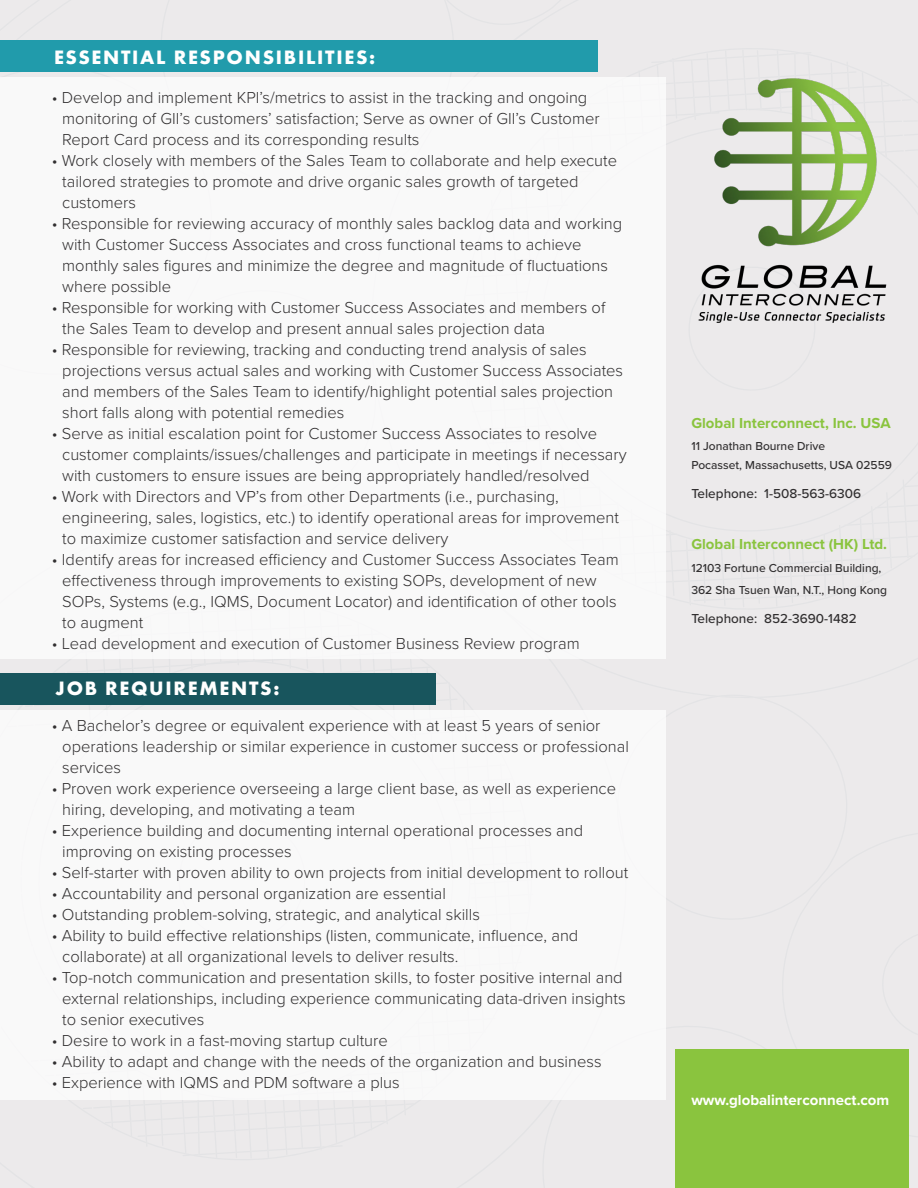
<style>
.page{position:relative;width:918px;height:1188px;background:#fff}
.page>*{position:absolute;margin:0;border:0;box-sizing:border-box;transform-origin:0 0}
.t1{font:700 20.1px "Futura PT";letter-spacing:.085em;color:#fff}
.t2{font:300 16.5px "Proxima Nova";color:#312f30}
.t3{font:700 15px "Proxima Nova";color:#8ac43e}
.t4{font:700 15px "Proxima Nova";color:#fff}
.t5{font:500 13.5px "Proxima Nova";color:#312f30}
.t6{font:500 12px "Proxima Nova";color:#312f30}
</style>
<div class="page">
<div style="left:629px;top:1159px;width:289px;height:29px;background:#eceaeb"></div>
<div style="left:0;top:0;width:918px;height:50px;background:#eceaeb"></div>
<div style="left:7px;top:50px;width:911px;height:1109px;background:#eceaeb"></div>
<div style="left:0;top:659px;width:629px;height:529px;background:#eceaeb"></div>
<div style="left:675px;top:1050px;width:233px;height:138px;background:#8ac43e"></div>
<div style="left:0;top:710px;width:665px;height:389px;background:#fff"></div>
<div style="left:0;top:674px;width:435px;height:31px;background:#18555d"></div>
<img style="left:694px;top:72px;width:206px;height:195px">
<img style="left:693px;top:254px;width:198px;height:73px">
<div style="left:0;top:40px;width:597px;height:32px;background:#219bab"></div>
<div style="left:0;top:78px;width:665px;height:581px;background:#fff"></div>
<p class="t1" style="left:54px;top:44px;width:323px">ESSENTIAL RESPONSIBILITIES:</p>
<p class="t2" style="left:52px;top:85px;width:537px">• Develop and implement KPI’s/metrics to assist in the tracking and ongoing</p>
<p class="t2" style="left:62px;top:106px;width:539px">monitoring of GII’s customers’ satisfaction; Serve as owner of GII’s Customer</p>
<p class="t2" style="left:62px;top:127px;width:359px">Report Card process and its corresponding results</p>
<p class="t2" style="left:52px;top:148px;width:567px">• Work closely with members of the Sales Team to collaborate and help execute</p>
<p class="t2" style="left:62px;top:169px;width:518px">tailored strategies to promote and drive organic sales growth of targeted</p>
<p class="t2" style="left:62px;top:190px;width:75px">customers</p>
<p class="t2" style="left:52px;top:211px;width:572px">• Responsible for reviewing accuracy of monthly sales backlog data and working</p>
<p class="t2" style="left:62px;top:232px;width:521px">with Customer Success Associates and cross functional teams to achieve</p>
<p class="t2" style="left:62px;top:253px;width:547px">monthly sales figures and minimize the degree and magnitude of fluctuations</p>
<p class="t2" style="left:62px;top:274px;width:110px">where possible</p>
<p class="t2" style="left:52px;top:295px;width:555px">• Responsible for working with Customer Success Associates and members of</p>
<p class="t2" style="left:62px;top:316px;width:484px">the Sales Team to develop and present annual sales projection data</p>
<p class="t2" style="left:52px;top:337px;width:536px">• Responsible for reviewing, tracking and conducting trend analysis of sales</p>
<p class="t2" style="left:62px;top:358px;width:562px">projections versus actual sales and working with Customer Success Associates</p>
<p class="t2" style="left:62px;top:379px;width:552px">and members of the Sales Team to identify/highlight potential sales projection</p>
<p class="t2" style="left:62px;top:400px;width:284px">short falls along with potential remedies</p>
<p class="t2" style="left:52px;top:421px;width:547px">• Serve as initial escalation point for Customer Success Associates to resolve</p>
<p class="t2" style="left:62px;top:442px;width:566px">customer complaints/issues/challenges and participate in meetings if necessary</p>
<p class="t2" style="left:62px;top:463px;width:529px">with customers to ensure issues are being appropriately handled/resolved</p>
<p class="t2" style="left:52px;top:484px;width:509px">• Work with Directors and VP’s from other Departments (i.e., purchasing,</p>
<p class="t2" style="left:62px;top:505px;width:558px">engineering, sales, logistics, etc.) to identify operational areas for improvement</p>
<p class="t2" style="left:62px;top:526px;width:388px">to maximize customer satisfaction and service delivery</p>
<p class="t2" style="left:52px;top:547px;width:569px">• Identify areas for increased efficiency and Customer Success Associates Team</p>
<p class="t2" style="left:62px;top:568px;width:536px">effectiveness through improvements to existing SOPs, development of new</p>
<p class="t2" style="left:62px;top:589px;width:556px">SOPs, Systems (e.g., IQMS, Document Locator) and identification of other tools</p>
<p class="t2" style="left:62px;top:610px;width:82px">to augment</p>
<p class="t2" style="left:52px;top:631px;width:529px">• Lead development and execution of Customer Business Review program</p>
<p class="t1" style="left:56px;top:676px;width:225px">JOB REQUIREMENTS:</p>
<p class="t2" style="left:52px;top:713px;width:550px">• A Bachelor’s degree or equivalent experience with at least 5 years of senior</p>
<p class="t2" style="left:62px;top:734px;width:568px">operations leadership or similar experience in customer success or professional</p>
<p class="t2" style="left:62px;top:755px;width:60px">services</p>
<p class="t2" style="left:52px;top:776px;width:566px">• Proven work experience overseeing a large client base, as well as experience</p>
<p class="t2" style="left:62px;top:797px;width:294px">hiring, developing, and motivating a team</p>
<p class="t2" style="left:52px;top:818px;width:533px">• Experience building and documenting internal operational processes and</p>
<p class="t2" style="left:62px;top:839px;width:231px">improving on existing processes</p>
<p class="t2" style="left:52px;top:860px;width:578px">• Self-starter with proven ability to own projects from initial development to rollout</p>
<p class="t2" style="left:52px;top:881px;width:396px">• Accountability and personal organization are essential</p>
<p class="t2" style="left:52px;top:902px;width:430px">• Outstanding problem-solving, strategic, and analytical skills</p>
<p class="t2" style="left:52px;top:923px;width:528px">• Ability to build effective relationships (listen, communicate, influence, and</p>
<p class="t2" style="left:62px;top:944px;width:398px">collaborate) at all organizational levels to deliver results.</p>
<p class="t2" style="left:52px;top:965px;width:572px">• Top-notch communication and presentation skills, to foster positive internal and</p>
<p class="t2" style="left:62px;top:986px;width:565px">external relationships, including experience communicating data-driven insights</p>
<p class="t2" style="left:62px;top:1007px;width:144px">to senior executives</p>
<p class="t2" style="left:52px;top:1028px;width:338px">• Desire to work in a fast-moving startup culture</p>
<p class="t2" style="left:52px;top:1049px;width:551px">• Ability to adapt and change with the needs of the organization and business</p>
<p class="t2" style="left:52px;top:1070px;width:350px">• Experience with IQMS and PDM software a plus</p>
<p class="t3" style="left:691px;top:411px;width:201px">Global Interconnect, Inc. USA</p>
<p class="t6" style="left:691px;top:437px;width:135px">11 Jonathan Bourne Drive</p>
<p class="t6" style="left:691px;top:456px;width:202px">Pocasset, Massachusetts, USA 02559</p>
<p class="t5" style="left:691px;top:484px;width:171px">Telephone: 1-508-563-6306</p>
<p class="t3" style="left:691px;top:533px;width:197px">Global Interconnect (HK) Ltd.</p>
<p class="t6" style="left:691px;top:559px;width:192px">12103 Fortune Commercial Building,</p>
<p class="t6" style="left:691px;top:581px;width:197px">362 Sha Tsuen Wan, N.T., Hong Kong</p>
<p class="t5" style="left:691px;top:609px;width:167px">Telephone: 852-3690-1482</p>
<p class="t4" style="left:691px;top:1089px;width:199px">www.globalinterconnect.com</p>
</div>
